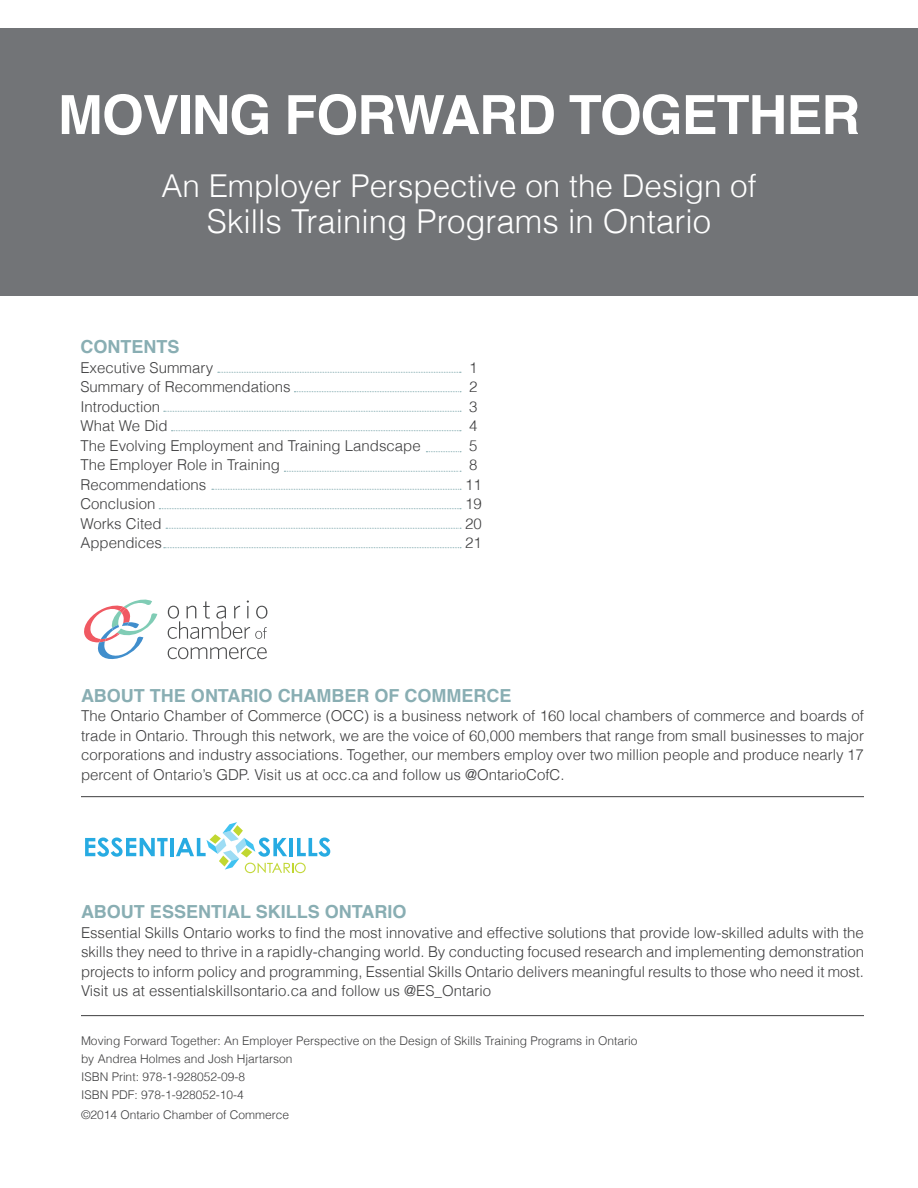
<style>
.page{position:relative;width:918px;height:1188px;background:#fff}
.page>*{position:absolute;margin:0;border:0;box-sizing:border-box;transform-origin:0 0}
.t1{font:700 54px "Helvetica";letter-spacing:-.02em;color:#fff}
.t2{font:300 33px "Helvetica";color:#fff}
.t3{font:300 31.5px "Helvetica";color:#fff}
.t4{font:700 18px "Helvetica";color:#89aeb3}
.t5{font:300 15px/19.5px "Helvetica";color:#3e3e3f;text-align:justify}
.t6{font:300 12px/18px "Helvetica";color:#3e3e3f}
</style>
<div class="page">
<svg style="left:331px;top:1016px;width:245px;height:1px"></svg>
<svg style="left:85px;top:838px;width:83px;height:19px"></svg>
<hr style="left:170px;top:838px;width:3px;height:18px;background:#27abe2">
<svg style="left:176px;top:822px;width:154px;height:51px"></svg>
<hr style="left:81px;top:1015px;width:783px;height:1px;background:#3e3e3f">
<svg style="left:168px;top:600px;width:99px;height:39px"></svg>
<svg style="left:168px;top:647px;width:99px;height:12px"></svg>
<svg style="left:84px;top:600px;width:73px;height:59px"></svg>
<hr style="left:81px;top:796px;width:783px;height:1px;background:#3e3e3f">
<svg style="left:218px;top:372px;width:243px;height:1px"></svg>
<svg style="left:294px;top:391px;width:167px;height:1px"></svg>
<svg style="left:164px;top:411px;width:297px;height:1px"></svg>
<svg style="left:171px;top:430px;width:290px;height:1px"></svg>
<svg style="left:426px;top:451px;width:35px;height:1px"></svg>
<svg style="left:284px;top:471px;width:177px;height:1px"></svg>
<svg style="left:212px;top:489px;width:249px;height:1px"></svg>
<svg style="left:159px;top:508px;width:302px;height:1px"></svg>
<svg style="left:166px;top:528px;width:295px;height:1px"></svg>
<svg style="left:164px;top:547px;width:297px;height:1px"></svg>
<div style="left:0;top:28px;width:918px;height:268px;background:#727477"></div>
<h1 class="t1" style="left:58px;top:71px;width:804px">MOVING FORWARD TOGETHER</h1>
<h3 class="t3" style="left:161px;top:166px;width:597px">An Employer Perspective on the Design of</h3>
<h2 class="t2" style="left:207px;top:201px;width:506px">Skills Training Programs in Ontario</h2>
<p class="t4" style="left:80px;top:333px;width:100px">CONTENTS</p>
<p class="t5" style="left:80px;top:358px;width:342px;text-align:left">Executive Summary<br>Summary of Recommendations<br>Introduction<br>What We Did<br>The Evolving Employment and Training Landscape<br>The Employer Role in Training<br>Recommendations<br>Conclusion<br>Works Cited<br>Appendices</p>
<p class="t5" style="left:465px;top:358px;width:18px;text-align:left">1<br>2<br>3<br>4<br>5<br>8<br>11<br>19<br>20<br>21</p>
<p class="t4" style="left:81px;top:681px;width:432px">ABOUT THE ONTARIO CHAMBER OF COMMERCE</p>
<p class="t5" style="left:81px;top:706px;width:785px">The Ontario Chamber of Commerce (OCC) is a business network of 160 local chambers of commerce and boards of trade in Ontario. Through this network, we are the voice of 60,000 members that range from small businesses to major corporations and industry associations. Together, our members employ over two million people and produce nearly 17 percent of Ontario’s GDP. Visit us at occ.ca and follow us @OntarioCofC.</p>
<p class="t4" style="left:81px;top:897px;width:327px">ABOUT ESSENTIAL SKILLS ONTARIO</p>
<p class="t5" style="left:81px;top:922px;width:785px">Essential Skills Ontario works to find the most innovative and effective solutions that provide low-skilled adults with the skills they need to thrive in a rapidly-changing world. By conducting focused research and implementing demonstration projects to inform policy and programming, Essential Skills Ontario delivers meaningful results to those who need it most.<br>Visit us at essentialskillsontario.ca and follow us @ES_Ontario</p>
<p class="t6" style="left:81px;top:1032px;width:558px">Moving Forward Together: An Employer Perspective on the Design of Skills Training Programs in Ontario by Andrea Holmes and Josh Hjartarson<br>ISBN Print: 978-1-928052-09-8<br>ISBN PDF: 978-1-928052-10-4</p>
<p class="t6" style="left:81px;top:1105px;width:210px">©2014 Ontario Chamber of Commerce</p>
</div>
